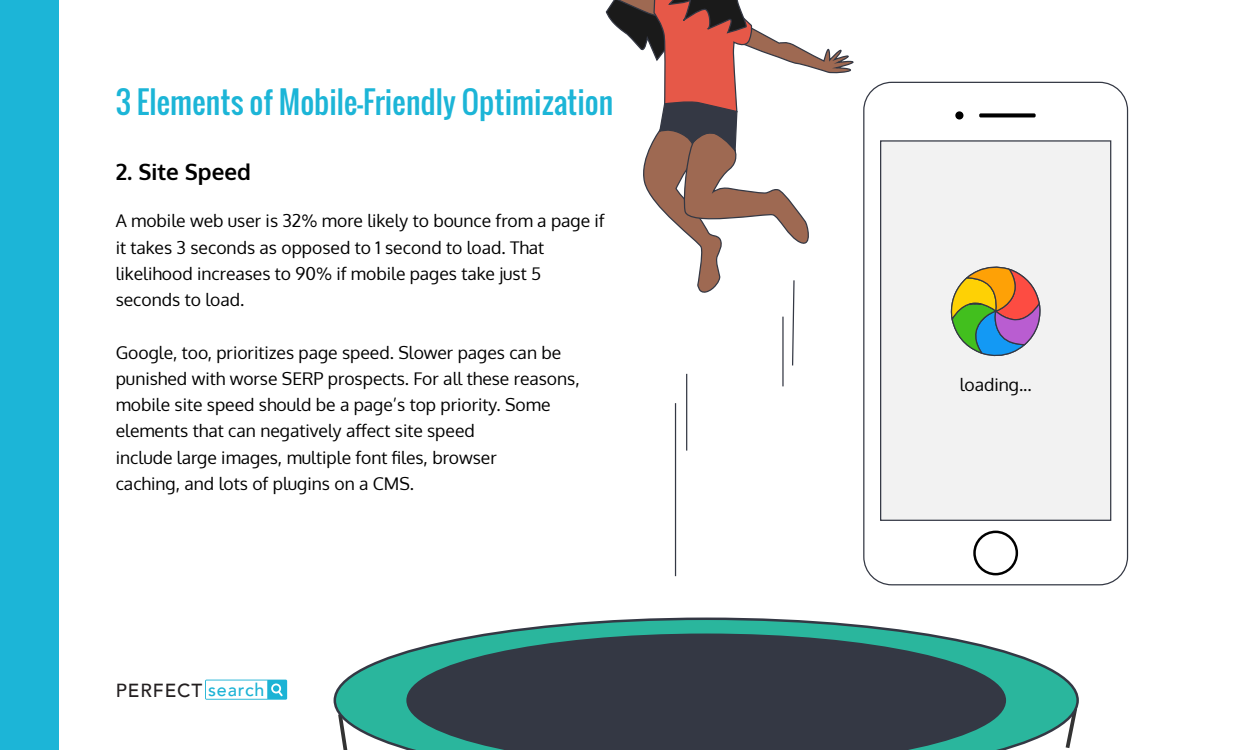
<style>
.page{position:relative;width:1250px;height:750px;background:#fff}
.page>*{position:absolute;margin:0;border:0;box-sizing:border-box;transform-origin:0 0}
.t1{font:30px "Oswald";color:#1cb5d7}
.t2{font:700 22.5px "Oxygen";color:#000}
.t3{font:500 18.88px "Avenir";letter-spacing:.05em;color:#231f20}
.t4{font:17.5px/26.2px "Oxygen";color:#000}
.s1{font-size:17.88px;color:#1cb3d5}
</style>
<div class="page">
<div style="left:863px;top:82px;width:265px;height:503px;border:1px solid #343844;border-radius:28px"></div>
<div style="left:880px;top:140px;width:231px;height:381px;background:#f2f2f2;border:1px solid #343844"></div>
<div style="left:973px;top:531px;width:45px;height:44px;border:2px solid #000;border-radius:50%"></div>
<div style="left:955px;top:111px;width:8px;height:9px;background:#000;border-radius:50%"></div>
<svg style="left:979px;top:113px;width:57px;height:4px"></svg>
<svg style="left:951px;top:266px;width:90px;height:91px"></svg>
<div style="left:0;top:0;width:59px;height:750px;background:#1cb5d7"></div>
<hr style="left:675px;top:403px;width:1px;height:173px;background:#343844">
<hr style="left:686px;top:374px;width:1px;height:77px;background:#343844">
<hr style="left:782px;top:317px;width:2px;height:69px;background:#343844">
<svg style="left:605px;top:0;width:249px;height:367px"></svg>
<svg style="left:334px;top:618px;width:745px;height:132px"></svg>
<svg style="left:406px;top:634px;width:600px;height:116px;background:#364c53"></svg>
<svg style="left:205px;top:680px;width:82px;height:20px"></svg>
<h1 class="t1" style="left:116px;top:80px;width:499px">3 Elements of Mobile-Friendly Optimization</h1>
<p class="t2" style="left:116px;top:157px;width:137px">2. Site Speed</p>
<p class="t4" style="left:116px;top:208px;width:490px">A mobile web user is 32% more likely to bounce from a page if it takes 3 seconds as opposed to 1 second to load. That likelihood increases to 90% if mobile pages take just 5 seconds to load.</p>
<p class="t4" style="left:116px;top:339px;width:466px">Google, too, prioritizes page speed. Slower pages can be punished with worse SERP prospects. For all these reasons, mobile site speed should be a page’s top priority. Some</p>
<p class="t4" style="left:116px;top:418px;width:383px">elements that can negatively affect site speed include large images, multiple font files, browser caching, and lots of plugins on a CMS.</p>
<p class="t3" style="left:116px;top:674px;width:150px">PERFECT <span class="s1">search</span></p>
<p class="t4" style="left:960px;top:372px;width:74px">loading...</p>
</div>
